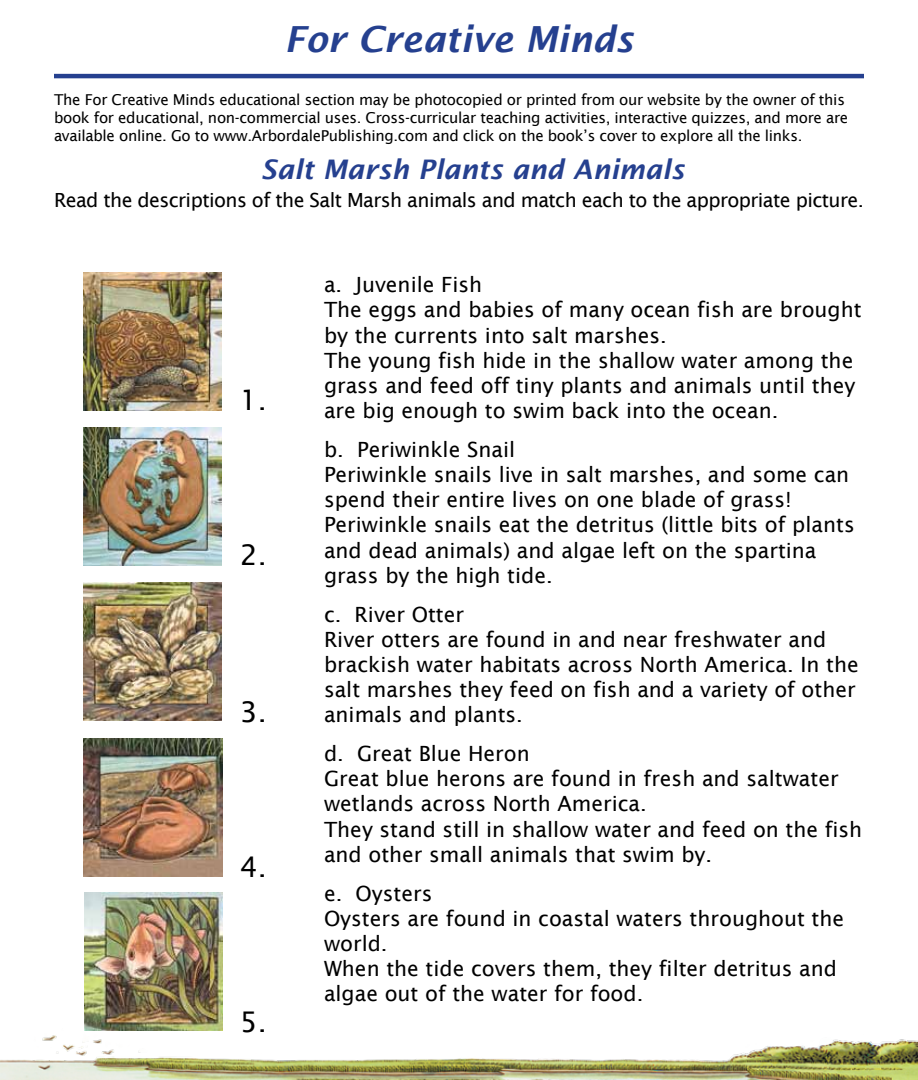
<style>
.page{position:relative;width:918px;height:1080px;background:#fff}
.page>*{position:absolute;margin:0;border:0;box-sizing:border-box;transform-origin:0 0}
.t1{font:italic 600 36px "Lucida Sans";color:#25408f}
.t2{font:28.5px "Lucida Sans";color:#000}
.t3{font:italic 600 27px "Lucida Sans";color:#25408f}
.t4{font:21px/25.2px "Lucida Sans";color:#000}
.t5{font:19.5px "Lucida Sans";letter-spacing:-.03em;color:#000}
.t6{font:15px/18px "Lucida Sans";letter-spacing:-.02em;color:#000}
</style>
<div class="page">
<img style="left:83px;top:272px;width:139px;height:138px">
<img style="left:83px;top:427px;width:139px;height:138px">
<img style="left:83px;top:583px;width:139px;height:138px">
<img style="left:84px;top:738px;width:138px;height:138px">
<img style="left:84px;top:892px;width:138px;height:117px">
<img style="left:0;top:1009px;width:918px;height:71px">
<hr style="left:54px;top:74px;width:810px;height:4px;background:#25408f">
<h1 class="t1" style="left:285px;top:18px;width:350px">For Creative Minds</h1>
<p class="t6" style="left:54px;top:90px;width:796px">The For Creative Minds educational section may be photocopied or printed from our website by the owner of this book for educational, non-commercial uses. Cross-curricular teaching activities, interactive quizzes, and more are available online. Go to www.ArbordalePublishing.com and click on the book’s cover to explore all the links.</p>
<p class="t3" style="left:261px;top:154px;width:425px">Salt Marsh Plants and Animals</p>
<p class="t5" style="left:54px;top:189px;width:811px">Read the descriptions of the Salt Marsh animals and match each to the appropriate picture.</p>
<h2 class="t2" style="left:240px;top:384px;width:29px">1.</h2>
<h2 class="t2" style="left:240px;top:539px;width:29px">2.</h2>
<h2 class="t2" style="left:240px;top:695px;width:29px">3.</h2>
<h2 class="t2" style="left:240px;top:851px;width:29px">4.</h2>
<h2 class="t2" style="left:240px;top:1005px;width:29px">5.</h2>
<p class="t4" style="left:324px;top:272px;width:539px">a. Juvenile Fish<br>The eggs and babies of many ocean fish are brought by the currents into salt marshes.<br>The young fish hide in the shallow water among the grass and feed off tiny plants and animals until they are big enough to swim back into the ocean.</p>
<p class="t4" style="left:324px;top:437px;width:532px">b. Periwinkle Snail<br>Periwinkle snails live in salt marshes, and some can spend their entire lives on one blade of grass!<br>Periwinkle snails eat the detritus (little bits of plants and dead animals) and algae left on the spartina grass by the high tide.</p>
<p class="t4" style="left:324px;top:601px;width:536px">c. River Otter<br>River otters are found in and near freshwater and brackish water habitats across North America. In the salt marshes they feed on fish and a variety of other animals and plants.</p>
<p class="t4" style="left:324px;top:741px;width:540px">d. Great Blue Heron<br>Great blue herons are found in fresh and saltwater wetlands across North America.<br>They stand still in shallow water and feed on the fish and other small animals that swim by.</p>
<p class="t4" style="left:324px;top:880px;width:522px">e. Oysters<br>Oysters are found in coastal waters throughout the world.<br>When the tide covers them, they filter detritus and algae out of the water for food.</p>
</div>
